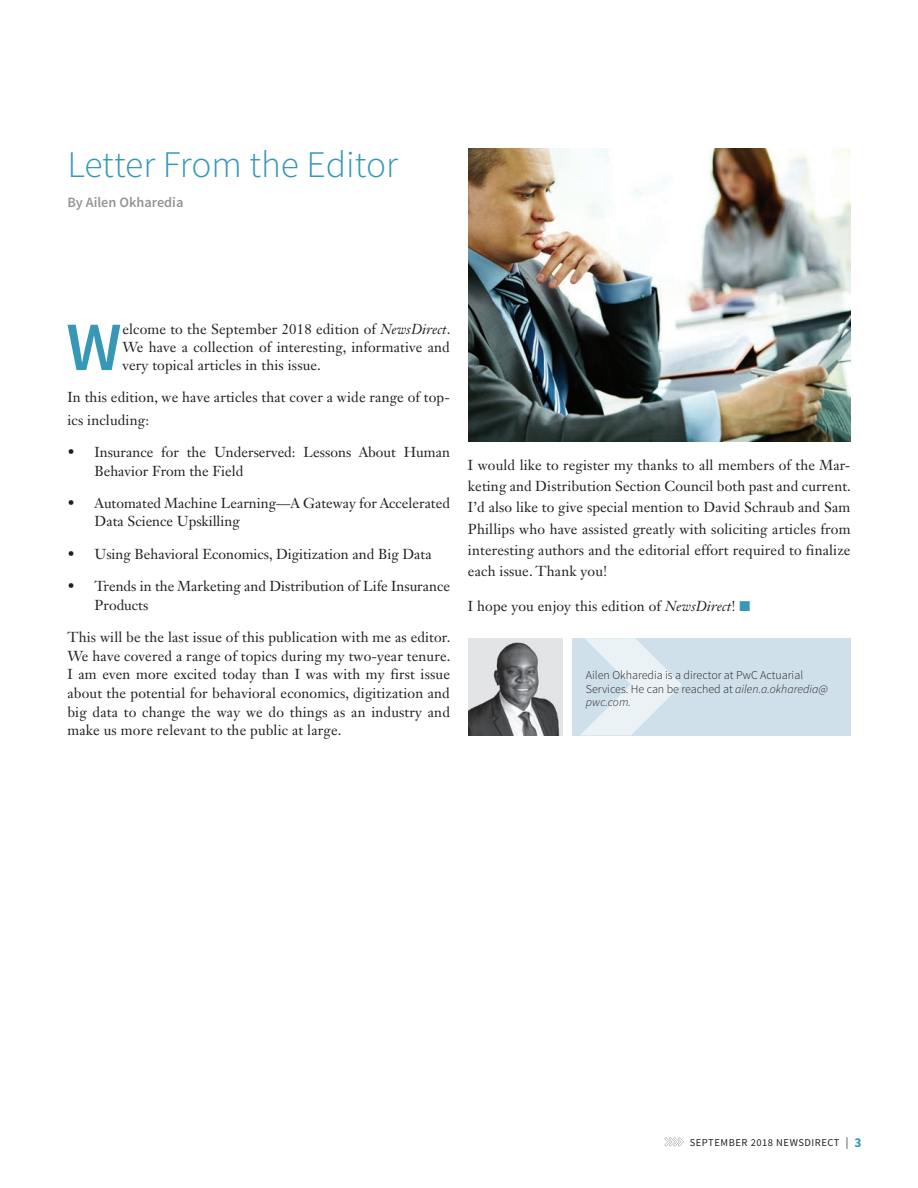
<style>
.page{position:relative;width:918px;height:1188px;background:#fff}
.page>*{position:absolute;margin:0;border:0;box-sizing:border-box;transform-origin:0 0}
.t1{font:600 69.3px "Source Sans Pro";color:#3698b6}
.t2{font:300 37.5px "Source Sans Pro";color:#3698b6}
.t3{font:14.25px/18.8px "Janson Text LT Std";color:#231f20}
.t4{font:600 14.25px "Source Sans Pro";color:#939598}
.t5{font:300 12px/13.5px "Source Sans Pro";color:#231f20}
.t6{font:10.5px "Source Sans Pro";letter-spacing:.05em;color:#231f20}
.s1{font-style:italic}
.s2{color:#3698b6}
.s3{font-size:11.7px}
.s4{font-weight:700;font-size:13.5px;color:#3698b6}
</style>
<div class="page">
<svg style="left:664px;top:1137px;width:20px;height:9px"></svg>
<div style="left:572px;top:638px;width:278px;height:97px;background:#d0e0ea"></div>
<svg style="left:581px;top:638px;width:101px;height:97px"></svg>
<img style="left:468px;top:638px;width:94px;height:97px">
<img style="left:468px;top:148px;width:382px;height:294px">
<h2 class="t2" style="left:68px;top:141px;width:332px">Letter From the Editor</h2>
<p class="t4" style="left:68px;top:194px;width:117px">By Ailen Okharedia</p>
<h1 class="t1" style="left:66px;top:303px;width:57px">W</h1>
<p class="t3" style="left:122px;top:320px;width:330px;line-height:18px;text-align:justify">elcome to the September 2018 edition of <span class="s1">NewsDirect</span>.<br>We have a collection of interesting, informative and very topical articles in this issue.</p>
<p class="t3" style="left:68px;top:386px;width:384px;line-height:22.4px">In this edition, we have articles that cover a wide range of top&shy;ics including:</p>
<p class="t3" style="left:95px;top:442px;width:357px;text-indent:-27px">• Insurance for the Underserved: Lessons About Human<br>Behavior From the Field</p>
<p class="t3" style="left:95px;top:493px;width:357px;text-indent:-27px">• Automated Machine Learning—A Gateway for Accelerated<br>Data Science Upskilling</p>
<p class="t3" style="left:68px;top:544px;width:366px">• Using Behavioral Economics, Digitization and Big Data</p>
<p class="t3" style="left:95px;top:576px;width:357px;text-indent:-27px">• Trends in the Marketing and Distribution of Life Insurance<br>Products</p>
<p class="t3" style="left:68px;top:627px;width:385px;text-align:justify">This will be the last issue of this publication with me as editor.<br>We have covered a range of topics during my two-year tenure.<br>I am even more excited today than I was with my first issue about the potential for behavioral economics, digitization and big data to change the way we do things as an industry and make us more relevant to the public at large.</p>
<p class="t3" style="left:468px;top:454px;width:384px;line-height:21.3px;text-align:justify">I would like to register my thanks to all members of the Mar&shy;keting and Distribution Section Council both past and current.<br>I’d also like to give special mention to David Schraub and Sam Phillips who have assisted greatly with soliciting articles from interesting authors and the editorial effort required to finalize each issue. Thank you!</p>
<p class="t3" style="left:468px;top:596px;width:284px">I hope you enjoy this edition of <span class="s1">NewsDirect</span>! <span class="s2">■</span></p>
<p class="t5" style="left:586px;top:669px;width:243px">Ailen Okharedia is a director at PwC Actuarial<br>Services. He can be reached at <span class="s1">ailen.a.okharedia@ pwc.com.</span></p>
<p class="t6" style="left:690px;top:1136px;width:173px">SEPTEMBER 2018 NEWSDIRECT <span class="s3">|</span> <span class="s4">3</span></p>
</div>
